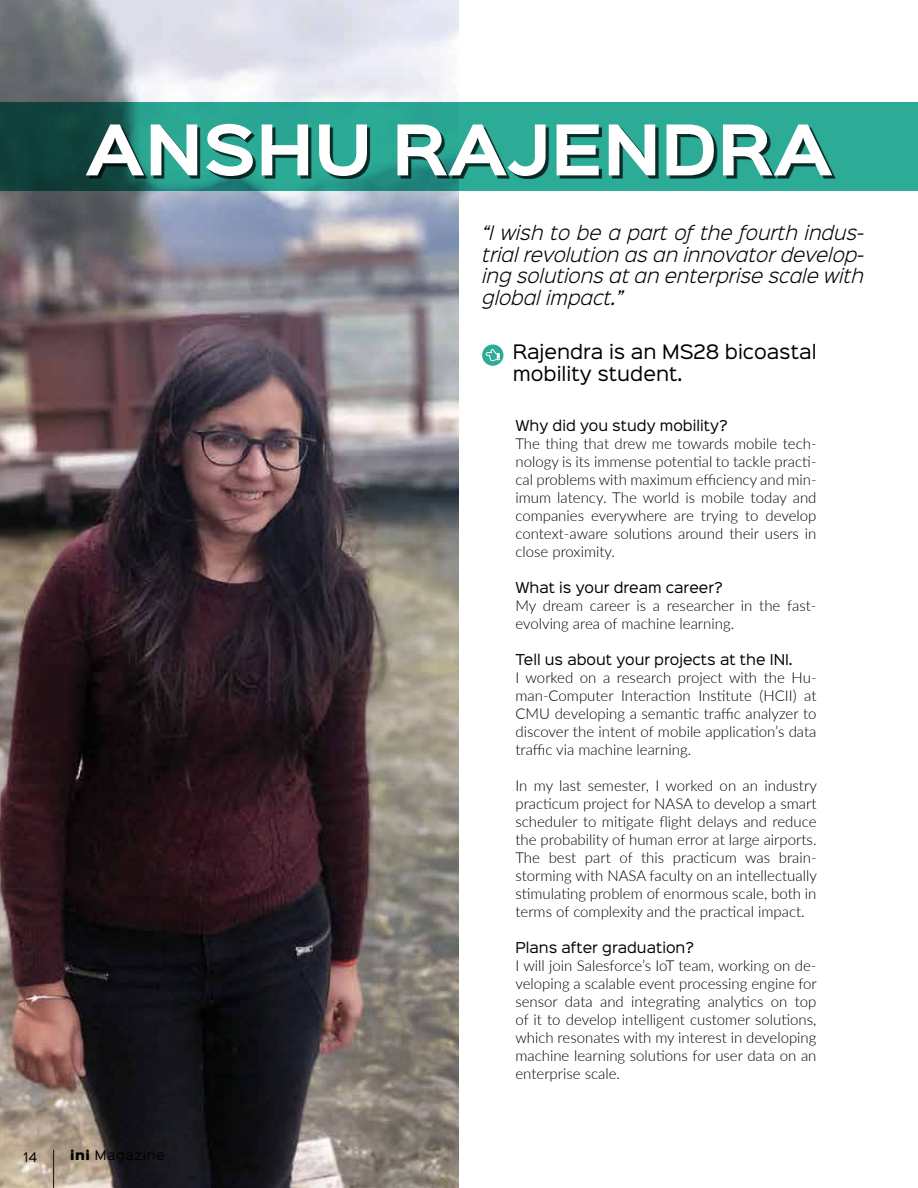
<style>
.page{position:relative;width:918px;height:1188px;background:#fff}
.page>*{position:absolute;margin:0;border:0;box-sizing:border-box;transform-origin:0 0}
.t1{font:700 62.85px "Sinkin Sans 700";color:#fff}
.t2{font:italic 300 18px/21.6px "Sinkin Sans 300";color:#000;text-align:justify}
.t3{font:18px/21.6px "Sinkin Sans 400";color:#000}
.t4{font:300 15px/18px "Lato";color:#000;text-align:justify}
.t5{font:13.5px "Sinkin Sans 400";color:#000}
.t6{font:12px "Sinkin Sans 400";letter-spacing:.05em;color:#000}
.s1{font-family:"Sinkin Sans 900 X Black"}
</style>
<div class="page">
<img style="left:0;top:0;width:459px;height:1188px">
<svg style="left:0;top:102px;width:918px;height:89px;background:#248f7f"></svg>
<div style="left:89px;top:127px;width:746px;height:52px;background:#000;opacity:.75"></div>
<div style="left:482px;top:344px;width:21px;height:22px;background:#2cab96;border-radius:50%"></div>
<svg style="left:486px;top:349px;width:14px;height:12px"></svg>
<hr style="left:53px;top:1150px;width:1px;height:38px;background:#3a1d0d">
<h1 class="t1" style="left:85px;top:117px;width:750px">ANSHU RAJENDRA</h1>
<p class="t2" style="left:482px;top:221px;width:383px">“I wish to be a part of the fourth indus&shy;trial revolution as an innovator develop&shy;ing solutions at an enterprise scale with global impact.”</p>
<p class="t3" style="left:513px;top:339px;width:305px">Rajendra is an MS28 bicoastal mobility student.</p>
<p class="t6" style="left:24px;top:1147px;width:15px">14</p>
<p class="t6" style="left:70px;top:1145px;width:96px"><span class="s1">ini</span> Magazine</p>
<p class="t5" style="left:515px;top:414px;width:214px">Why did you study mobility?</p>
<p class="t4" style="left:515px;top:434px;width:303px">The thing that drew me towards mobile tech&shy;nology is its immense potential to tackle practi&shy;cal problems with maximum efficiency and min&shy;imum latency. The world is mobile today and companies everywhere are trying to develop context-aware solutions around their users in close proximity.</p>
<p class="t5" style="left:515px;top:576px;width:209px">What is your dream career?</p>
<p class="t4" style="left:515px;top:596px;width:303px">My dream career is a researcher in the fast&shy;evolving area of machine learning.</p>
<p class="t5" style="left:515px;top:648px;width:279px">Tell us about your projects at the INI.</p>
<p class="t4" style="left:515px;top:668px;width:303px">I worked on a research project with the Hu&shy;man-Computer Interaction Institute (HCII) at CMU developing a semantic traffic analyzer to discover the intent of mobile application’s data traffic via machine learning.</p>
<p class="t4" style="left:515px;top:776px;width:303px">In my last semester, I worked on an industry practicum project for NASA to develop a smart scheduler to mitigate flight delays and reduce the probability of human error at large airports.<br>The best part of this practicum was brain&shy;storming with NASA faculty on an intellectually stimulating problem of enormous scale, both in terms of complexity and the practical impact.</p>
<p class="t5" style="left:515px;top:936px;width:180px">Plans after graduation?</p>
<p class="t4" style="left:515px;top:956px;width:303px">I will join Salesforce’s IoT team, working on de&shy;veloping a scalable event processing engine for sensor data and integrating analytics on top of it to develop intelligent customer solutions, which resonates with my interest in developing machine learning solutions for user data on an enterprise scale.</p>
</div>
